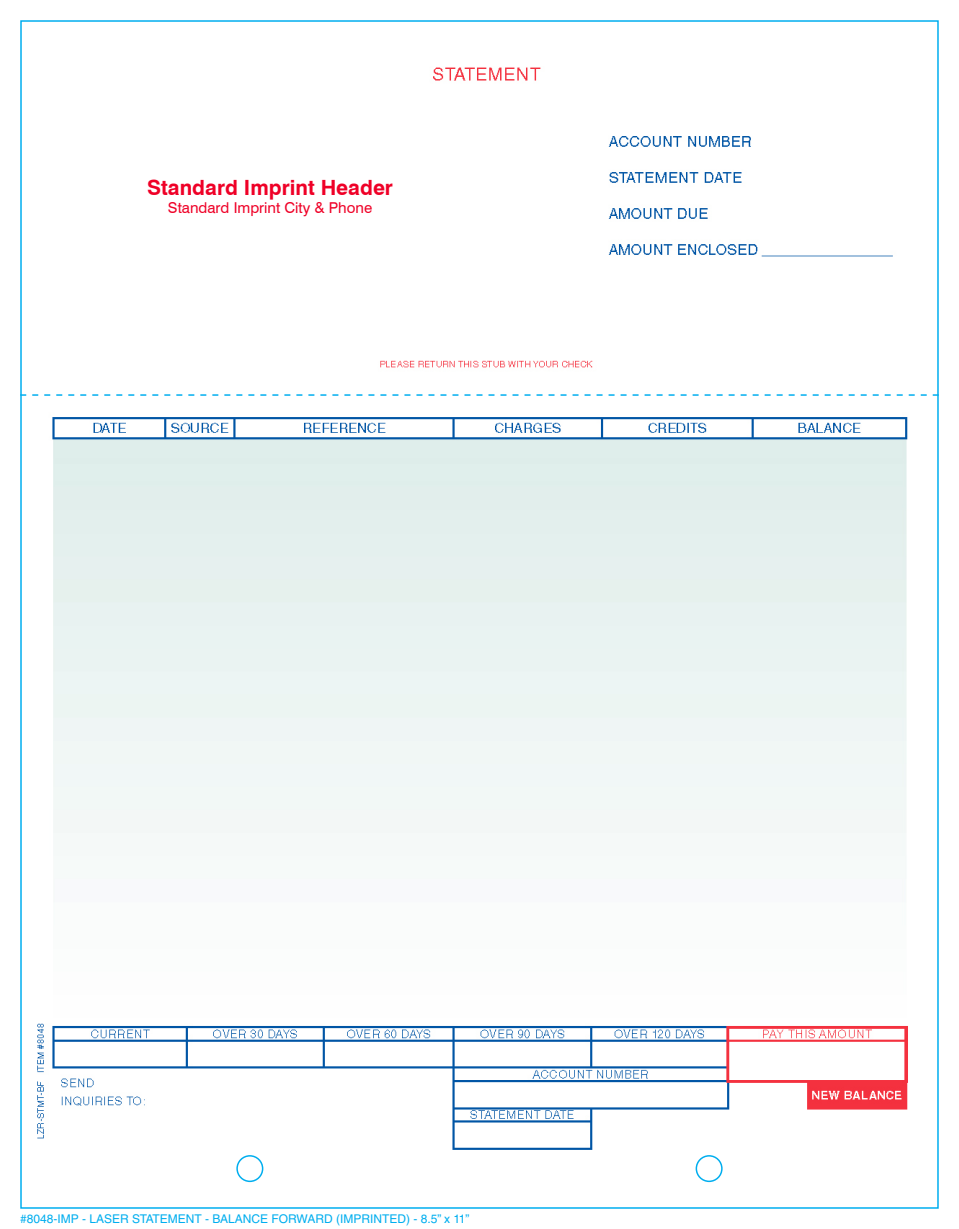
<style>
.page{position:relative;width:959px;height:1229px;background:#fff}
.page>*{position:absolute;margin:0;border:0;box-sizing:border-box;transform-origin:0 0}
.t1{font:700 21px "Swiss 721 BT";color:#ef0027}
.t2{font:15px "Swiss 721 BT";color:#ef0027}
.t3{font:12px "Helvetica LT Std";color:#00aeef}
</style>
<div class="page">
<img style="left:37px;top:67px;width:871px;height:1116px">
<svg style="left:20px;top:394px;width:918px;height:2px"></svg>
<div style="left:236px;top:1155px;width:27px;height:27px;border:2px solid #00aeef;border-radius:50%"></div>
<div style="left:695px;top:1155px;width:27px;height:27px;border:2px solid #00aeef;border-radius:50%"></div>
<p class="t1" style="left:147px;top:173px;width:247px">Standard Imprint Header</p>
<p class="t2" style="left:168px;top:197px;width:206px">Standard Imprint City &amp; Phone</p>
<p class="t3" style="left:20px;top:1212px;width:451px">#8048-IMP - LASER STATEMENT - BALANCE FORWARD (IMPRINTED) - 8.5” x 11”</p>
</div>
